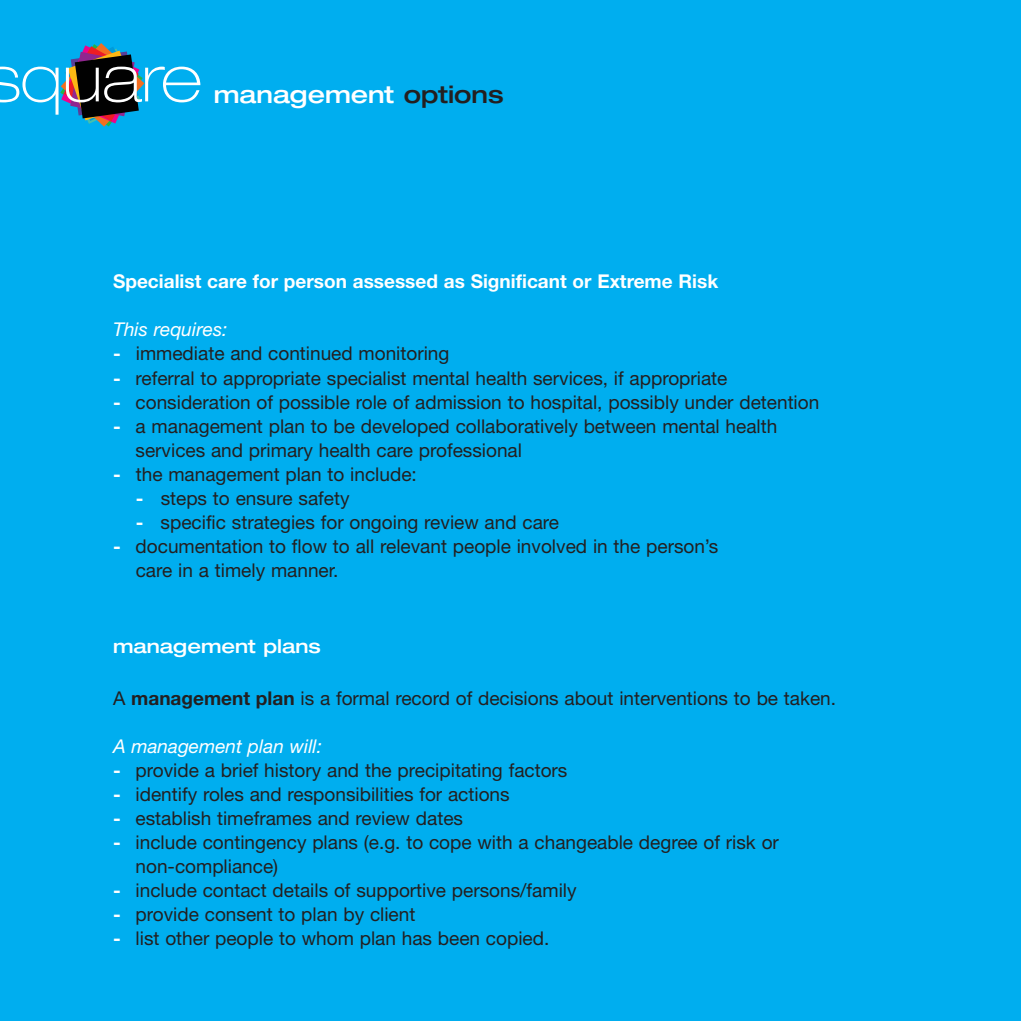
<style>
.page{position:relative;width:1021px;height:1021px;background:#fff}
.page>*{position:absolute;margin:0;border:0;box-sizing:border-box;transform-origin:0 0}
.t1{font:500 expanded 24px "Helvetica Neue";color:#fff}
.t2{font:19px/24px "Helvetica Neue";color:#231f20}
.t3{font:700 19px "Helvetica Neue";color:#fff}
.t4{font:italic 19px "Helvetica Neue";color:#fff}
.t5{font:500 expanded 19px "Helvetica Neue";color:#fff}
.s1{color:#231f20}
.s2{font-weight:700;color:#fff}
.s3{font-weight:700}
</style>
<div class="page">
<div style="left:0;top:0;width:1020px;height:1020px;background:#00aeef"></div>
<svg style="left:0;top:43px;width:200px;height:84px"></svg>
<p class="t1" style="left:214px;top:85px;width:291px">management <span class="s1">options</span></p>
<p class="t3" style="left:113px;top:270px;width:606px">Specialist care for person assessed as Significant or Extreme Risk</p>
<p class="t4" style="left:113px;top:323px;width:116px">This requires:</p>
<p class="t2" style="left:113px;top:343px;width:338px"><span class="s2">-</span> immediate and continued monitoring</p>
<p class="t2" style="left:113px;top:367px;width:616px"><span class="s2">-</span> referral to appropriate specialist mental health services, if appropriate</p>
<p class="t2" style="left:113px;top:391px;width:707px"><span class="s2">-</span> consideration of possible role of admission to hospital, possibly under detention</p>
<p class="t2" style="left:136px;top:415px;width:643px;text-indent:-22px"><span class="s2">-</span> a management plan to be developed collaboratively between mental health services and primary health care professional</p>
<p class="t2" style="left:113px;top:463px;width:305px"><span class="s2">-</span> the management plan to include:</p>
<p class="t2" style="left:136px;top:487px;width:215px"><span class="s2">-</span> steps to ensure safety</p>
<p class="t2" style="left:136px;top:511px;width:425px"><span class="s2">-</span> specific strategies for ongoing review and care</p>
<p class="t2" style="left:136px;top:535px;width:584px;text-indent:-23px"><span class="s2">-</span> documentation to flow to all relevant people involved in the person’s care in a timely manner.</p>
<p class="t5" style="left:113px;top:639px;width:209px">management plans</p>
<p class="t2" style="left:113px;top:687px;width:724px">A <span class="s3">management plan</span> is a formal record of decisions about interventions to be taken.</p>
<p class="t4" style="left:113px;top:739px;width:210px">A management plan will:</p>
<p class="t2" style="left:113px;top:759px;width:456px"><span class="s2">-</span> provide a brief history and the precipitating factors</p>
<p class="t2" style="left:113px;top:783px;width:398px"><span class="s2">-</span> identify roles and responsibilities for actions</p>
<p class="t2" style="left:113px;top:807px;width:351px"><span class="s2">-</span> establish timeframes and review dates</p>
<p class="t2" style="left:136px;top:831px;width:644px;text-indent:-22px"><span class="s2">-</span> include contingency plans (e.g. to cope with a changeable degree of risk or non-compliance)</p>
<p class="t2" style="left:113px;top:879px;width:465px"><span class="s2">-</span> include contact details of supportive persons/family</p>
<p class="t2" style="left:113px;top:903px;width:304px"><span class="s2">-</span> provide consent to plan by client</p>
<p class="t2" style="left:113px;top:927px;width:438px"><span class="s2">-</span> list other people to whom plan has been copied.</p>
</div>
